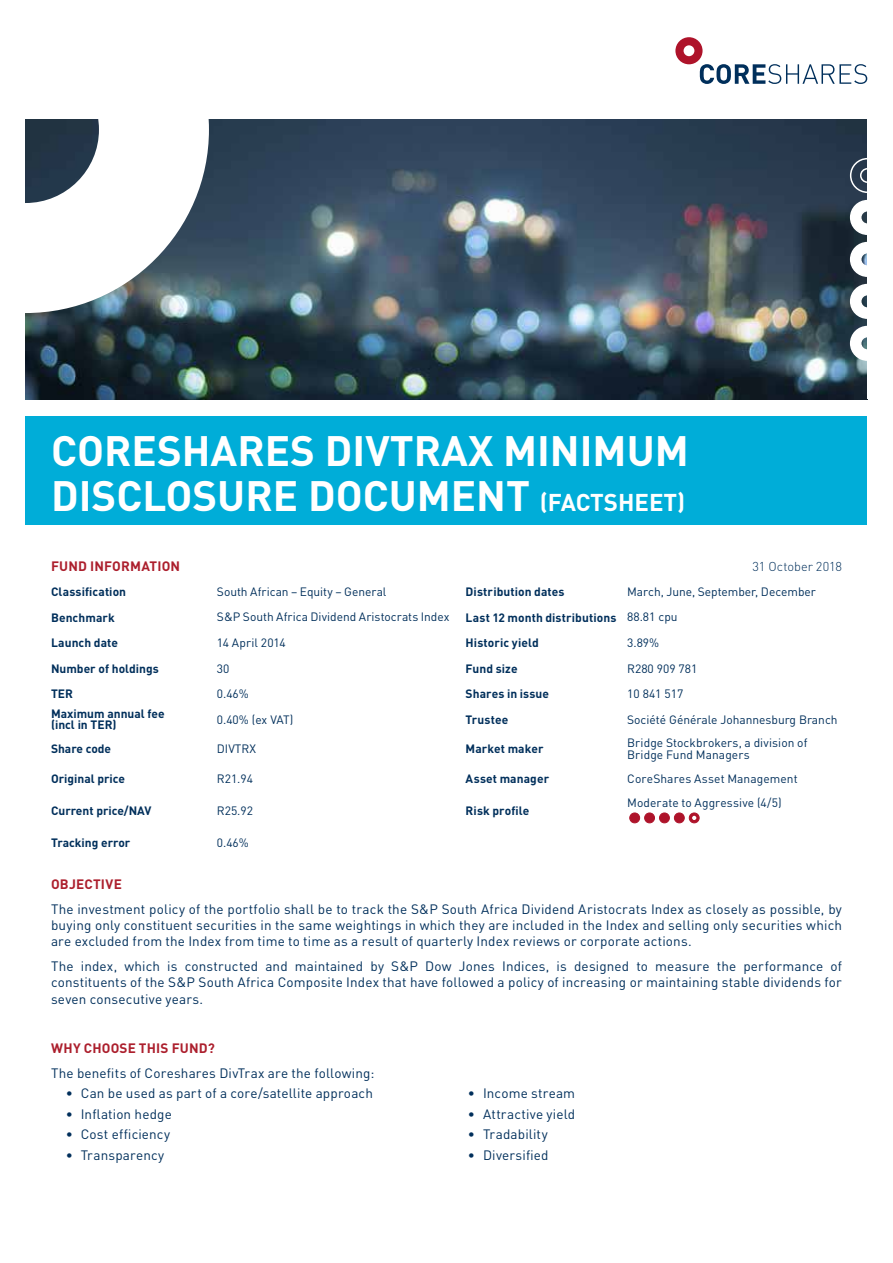
<style>
.page{position:relative;width:893px;height:1263px;background:#fff}
.page>*{position:absolute;margin:0;border:0;box-sizing:border-box;transform-origin:0 0}
.t1{font:700 42px/44.4px "DIN";color:#fff}
.t2{font:13.5px/16.2px "DIN";letter-spacing:.01em;color:#002f5b;text-align:justify}
.t3{font:700 13.5px "DIN";letter-spacing:.015em;color:#ac1f2d}
.t4{font:300 12.75px "DIN";color:#002f5b}
.t5{font:12px/12px "DIN";color:#002f5b}
.t6{font:700 12px/10.5px "DIN";letter-spacing:.005em;color:#002f5b}
.s1{font-size:24px}
.s2{font-weight:400}
</style>
<div class="page">
<img style="left:26px;top:119px;width:841px;height:281px">
<svg style="left:849px;top:157px;width:18px;height:205px"></svg>
<div style="left:26px;top:417px;width:841px;height:108px;background:#00add8"></div>
<div style="left:630px;top:813px;width:10px;height:10px;background:#ae132a;border-radius:50%"></div>
<div style="left:629px;top:813px;width:11px;height:10px;border:1px solid #ae132a;border-radius:50%"></div>
<div style="left:645px;top:813px;width:9px;height:10px;background:#ae132a;border-radius:50%"></div>
<div style="left:644px;top:813px;width:11px;height:10px;border:1px solid #ae132a;border-radius:50%"></div>
<div style="left:674px;top:813px;width:10px;height:10px;background:#ae132a;border-radius:50%"></div>
<div style="left:674px;top:813px;width:11px;height:10px;border:1px solid #ae132a;border-radius:50%"></div>
<svg style="left:689px;top:813px;width:10px;height:10px"></svg>
<div style="left:689px;top:813px;width:10px;height:10px;border:1px solid #ae132a;border-radius:50%"></div>
<svg style="left:692px;top:816px;width:4px;height:4px"></svg>
<div style="left:659px;top:813px;width:10px;height:10px;background:#ae132a;border-radius:50%"></div>
<div style="left:659px;top:813px;width:11px;height:10px;border:1px solid #ae132a;border-radius:50%"></div>
<svg style="left:25px;top:119px;width:184px;height:194px"></svg>
<svg style="left:675px;top:37px;width:192px;height:47px"></svg>
<h1 class="t1" style="left:51px;top:427px;width:639px">CORESHARES DIVTRAX MINIMUM<br>DISCLOSURE DOCUMENT <span class="s1">(FACTSHEET)</span></h1>
<p class="t3" style="left:51px;top:557px;width:131px">FUND INFORMATION</p>
<p class="t4" style="left:752px;top:558px;width:91px">31 October 2018</p>
<p class="t6" style="left:51px;top:586px;width:77px">Classification</p>
<p class="t5" style="left:217px;top:585px;width:171px">South African – Equity – General</p>
<p class="t6" style="left:466px;top:586px;width:100px">Distribution dates</p>
<p class="t5" style="left:627px;top:585px;width:190px">March, June, September, December</p>
<p class="t6" style="left:51px;top:611px;width:65px">Benchmark</p>
<p class="t5" style="left:217px;top:611px;width:234px">S&amp;P South Africa Dividend Aristocrats Index</p>
<p class="t6" style="left:466px;top:611px;width:214px">Last 12 month distributions <span class="s2">88.81 cpu</span></p>
<p class="t6" style="left:51px;top:637px;width:69px">Launch date</p>
<p class="t5" style="left:217px;top:636px;width:70px">14 April 2014</p>
<p class="t6" style="left:466px;top:637px;width:75px">Historic yield</p>
<p class="t5" style="left:627px;top:636px;width:34px">3.89%</p>
<p class="t6" style="left:51px;top:662px;width:109px">Number of holdings</p>
<p class="t5" style="left:217px;top:662px;width:14px">30</p>
<p class="t6" style="left:466px;top:662px;width:53px">Fund size</p>
<p class="t5" style="left:627px;top:662px;width:72px">R280 909 781</p>
<p class="t6" style="left:51px;top:688px;width:23px">TER</p>
<p class="t5" style="left:217px;top:687px;width:34px">0.46%</p>
<p class="t6" style="left:466px;top:688px;width:85px">Shares in issue</p>
<p class="t5" style="left:627px;top:687px;width:58px">10 841 517</p>
<p class="t6" style="left:51px;top:708px;width:115px">Maximum annual fee (incl in TER)</p>
<p class="t5" style="left:217px;top:713px;width:78px">0.40% (ex VAT)</p>
<p class="t6" style="left:466px;top:713px;width:44px">Trustee</p>
<p class="t5" style="left:627px;top:713px;width:212px">Société Générale Johannesburg Branch</p>
<p class="t6" style="left:51px;top:743px;width:62px">Share code</p>
<p class="t5" style="left:217px;top:743px;width:41px">DIVTRX</p>
<p class="t6" style="left:466px;top:743px;width:79px">Market maker</p>
<p class="t5" style="left:627px;top:737px;width:182px">Bridge Stockbrokers, a division of<br>Bridge Fund Managers</p>
<p class="t6" style="left:51px;top:773px;width:76px">Original price</p>
<p class="t5" style="left:217px;top:772px;width:38px">R21.94</p>
<p class="t6" style="left:466px;top:773px;width:85px">Asset manager</p>
<p class="t5" style="left:627px;top:772px;width:172px">CoreShares Asset Management</p>
<p class="t6" style="left:51px;top:805px;width:102px">Current price/NAV</p>
<p class="t5" style="left:217px;top:804px;width:38px">R25.92</p>
<p class="t6" style="left:466px;top:805px;width:65px">Risk profile</p>
<p class="t5" style="left:627px;top:796px;width:156px">Moderate to Aggressive (4/5)</p>
<p class="t6" style="left:51px;top:837px;width:81px">Tracking error</p>
<p class="t5" style="left:217px;top:836px;width:34px">0.46%</p>
<p class="t3" style="left:51px;top:876px;width:72px">OBJECTIVE</p>
<p class="t2" style="left:51px;top:901px;width:792px">The investment policy of the portfolio shall be to track the S&amp;P South Africa Dividend Aristocrats Index as closely as possible, by buying only constituent securities in the same weightings in which they are included in the Index and selling only securities which are excluded from the Index from time to time as a result of quarterly Index reviews or corporate actions.</p>
<p class="t2" style="left:51px;top:958px;width:792px">The index, which is constructed and maintained by S&amp;P Dow Jones Indices, is designed to measure the performance of constituents of the S&amp;P South Africa Composite Index that have followed a policy of increasing or maintaining stable dividends for seven consecutive years.</p>
<p class="t3" style="left:51px;top:1039px;width:165px">WHY CHOOSE THIS FUND?</p>
<p class="t2" style="left:51px;top:1064px;width:325px">The benefits of Coreshares DivTrax are the following:</p>
<p class="t2" style="left:66px;top:1085px;width:309px">• Can be used as part of a core/satellite approach</p>
<p class="t2" style="left:468px;top:1085px;width:109px">• Income stream</p>
<p class="t2" style="left:66px;top:1105px;width:107px">• Inflation hedge</p>
<p class="t2" style="left:468px;top:1105px;width:109px">• Attractive yield</p>
<p class="t2" style="left:66px;top:1126px;width:106px">• Cost efficiency</p>
<p class="t2" style="left:468px;top:1126px;width:82px">• Tradability</p>
<p class="t2" style="left:66px;top:1146px;width:100px">• Transparency</p>
<p class="t2" style="left:468px;top:1146px;width:82px">• Diversified</p>
</div>
